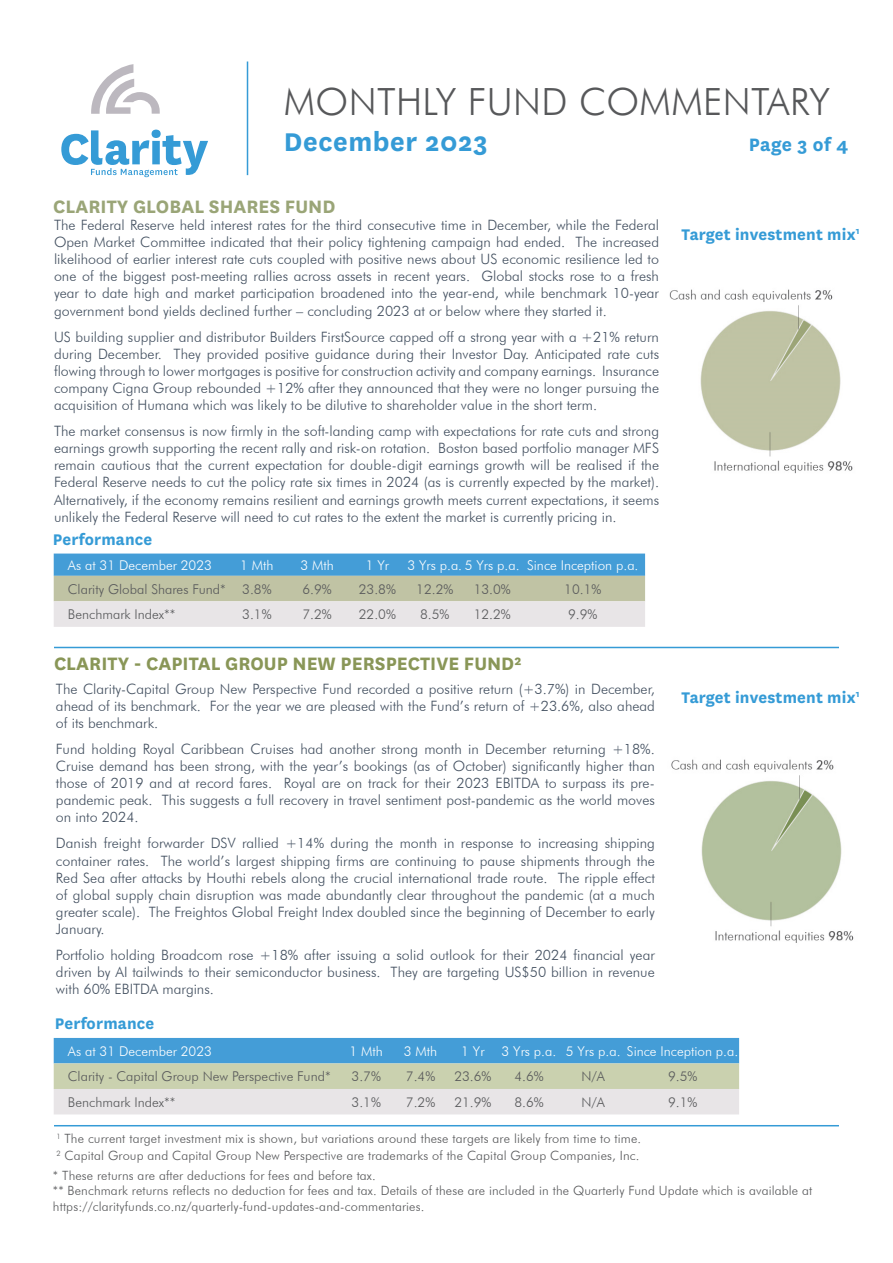
<style>
.page{position:relative;width:893px;height:1263px;background:#fff}
.page>*{position:absolute;margin:0;border:0;box-sizing:border-box;transform-origin:0 0}
.body_copy{font:300 37.5px "Futura BT";letter-spacing:.01em;color:#57585a}
.Sub_headlines{font:700 30px "National";letter-spacing:.02em;color:#359bd6}
.t1{font:700 21px "National";color:#899657}
.t2{font:700 21px "National";color:#9aa577}
.Sub_headlines-2{font:700 21px "National";color:#359bd6}
.t3{font:700 18px "National";letter-spacing:.01em;color:#359bd6}
.t4{font:300 14.25px/17.1px "Futura BT";color:#435060;text-align:justify}
.t5{font:300 13.5px "Futura BT";color:#58595b}
.t6{font:300 13.5px "Futura BT";color:#fff}
.t7{font:300 12.75px/15.3px "Futura BT";letter-spacing:.01em;color:#57585a}
</style>
<div class="page">
<svg style="left:54px;top:553px;width:591px;height:74px;background:#a9c4cb"></svg>
<hr style="left:54px;top:647px;width:785px;height:1px;background:#359bd6">
<svg style="left:91px;top:64px;width:69px;height:50px"></svg>
<svg style="left:61px;top:130px;width:147px;height:47px"></svg>
<hr style="left:247px;top:62px;width:1px;height:113px;background:#359bd6">
<svg style="left:54px;top:1038px;width:685px;height:76px;background:#a7c6ce"></svg>
<hr style="left:54px;top:1125px;width:785px;height:1px;background:#359bd6">
<img style="left:671px;top:759px;width:183px;height:184px">
<img style="left:669px;top:289px;width:184px;height:185px">
<p class="body_copy" style="left:284px;top:79px;width:548px">MONTHLY FUND COMMENTARY</p>
<p class="Sub_headlines" style="left:284px;top:121px;width:206px">December 2023</p>
<p class="Sub_headlines-2" style="left:749px;top:130px;width:101px">Page 3 of 4</p>
<p class="t2" style="left:53px;top:191px;width:284px">CLARITY GLOBAL SHARES FUND</p>
<p class="t4" style="left:54px;top:216px;width:607px">The Federal Reserve held interest rates for the third consecutive time in December, while the Federal Open Market Committee indicated that their policy tightening campaign had ended. The increased likelihood of earlier interest rate cuts coupled with positive news about US economic resilience led to one of the biggest post-meeting rallies across assets in recent years. Global stocks rose to a fresh year to date high and market participation broadened into the year-end, while benchmark 10-year government bond yields declined further – concluding 2023 at or below where they started it.</p>
<p class="t4" style="left:54px;top:328px;width:607px">US building supplier and distributor Builders FirstSource capped off a strong year with a +21% return during December. They provided positive guidance during their Investor Day. Anticipated rate cuts flowing through to lower mortgages is positive for construction activity and company earnings. Insurance company Cigna Group rebounded +12% after they announced that they were no longer pursuing the acquisition of Humana which was likely to be dilutive to shareholder value in the short term.</p>
<p class="t4" style="left:54px;top:422px;width:607px">The market consensus is now firmly in the soft-landing camp with expectations for rate cuts and strong earnings growth supporting the recent rally and risk-on rotation. Boston based portfolio manager MFS remain cautious that the current expectation for double-digit earnings growth will be realised if the Federal Reserve needs to cut the policy rate six times in 2024 (as is currently expected by the market).<br>Alternatively, if the economy remains resilient and earnings growth meets current expectations, it seems unlikely the Federal Reserve will need to cut rates to the extent the market is currently pricing in.</p>
<p class="t3" style="left:53px;top:527px;width:101px">Performance</p>
<p class="t6" style="left:68px;top:557px;width:145px">As at 31 December 2023</p>
<p class="t6" style="left:240px;top:557px;width:35px">1 Mth</p>
<p class="t6" style="left:300px;top:557px;width:35px">3 Mth</p>
<p class="t6" style="left:366px;top:557px;width:25px">1 Yr</p>
<p class="t6" style="left:407px;top:557px;width:114px">3 Yrs p.a. 5 Yrs p.a.</p>
<p class="t6" style="left:527px;top:557px;width:113px">Since Inception p.a.</p>
<p class="t5" style="left:68px;top:581px;width:159px">Clarity Global Shares Fund*</p>
<p class="t5" style="left:242px;top:581px;width:31px">3.8%</p>
<p class="t5" style="left:303px;top:581px;width:31px">6.9%</p>
<p class="t5" style="left:359px;top:581px;width:39px">23.8%</p>
<p class="t5" style="left:416px;top:581px;width:39px">12.2%</p>
<p class="t5" style="left:474px;top:581px;width:39px">13.0%</p>
<p class="t5" style="left:564px;top:581px;width:39px">10.1%</p>
<p class="t5" style="left:68px;top:606px;width:109px">Benchmark Index**</p>
<p class="t5" style="left:242px;top:606px;width:31px">3.1%</p>
<p class="t5" style="left:303px;top:606px;width:31px">7.2%</p>
<p class="t5" style="left:359px;top:606px;width:39px">22.0%</p>
<p class="t5" style="left:420px;top:606px;width:31px">8.5%</p>
<p class="t5" style="left:474px;top:606px;width:39px">12.2%</p>
<p class="t5" style="left:568px;top:606px;width:31px">9.9%</p>
<p class="t1" style="left:54px;top:649px;width:469px">CLARITY - CAPITAL GROUP NEW PERSPECTIVE FUND²</p>
<p class="t4" style="left:56px;top:680px;width:600px">The Clarity-Capital Group New Perspective Fund recorded a positive return (+3.7%) in December, ahead of its benchmark. For the year we are pleased with the Fund’s return of +23.6%, also ahead of its benchmark.</p>
<p class="t4" style="left:56px;top:740px;width:600px">Fund holding Royal Caribbean Cruises had another strong month in December returning +18%.<br>Cruise demand has been strong, with the year’s bookings (as of October) significantly higher than those of 2019 and at record fares. Royal are on track for their 2023 EBITDA to surpass its pre&shy;pandemic peak. This suggests a full recovery in travel sentiment post-pandemic as the world moves on into 2024.</p>
<p class="t4" style="left:56px;top:835px;width:600px">Danish freight forwarder DSV rallied +14% during the month in response to increasing shipping container rates. The world’s largest shipping firms are continuing to pause shipments through the Red Sea after attacks by Houthi rebels along the crucial international trade route. The ripple effect of global supply chain disruption was made abundantly clear throughout the pandemic (at a much greater scale). The Freightos Global Freight Index doubled since the beginning of December to early January.</p>
<p class="t4" style="left:56px;top:946px;width:600px">Portfolio holding Broadcom rose +18% after issuing a solid outlook for their 2024 financial year driven by AI tailwinds to their semiconductor business. They are targeting US$50 billion in revenue with 60% EBITDA margins.</p>
<p class="t3" style="left:55px;top:1010px;width:101px">Performance</p>
<p class="t3" style="left:681px;top:222px;width:179px">Target investment mix<sup>1</sup></p>
<p class="t3" style="left:681px;top:684px;width:179px">Target investment mix<sup>1</sup></p>
<p class="t6" style="left:68px;top:1043px;width:145px">As at 31 December 2023</p>
<p class="t6" style="left:350px;top:1043px;width:35px">1 Mth</p>
<p class="t6" style="left:404px;top:1043px;width:35px">3 Mth</p>
<p class="t6" style="left:461px;top:1043px;width:25px">1 Yr</p>
<p class="t6" style="left:502px;top:1043px;width:56px">3 Yrs p.a.</p>
<p class="t6" style="left:566px;top:1043px;width:56px">5 Yrs p.a.</p>
<p class="t6" style="left:627px;top:1043px;width:113px">Since Inception p.a.</p>
<p class="t5" style="left:68px;top:1068px;width:264px">Clarity - Capital Group New Perspective Fund*</p>
<p class="t5" style="left:352px;top:1068px;width:31px">3.7%</p>
<p class="t5" style="left:406px;top:1068px;width:31px">7.4%</p>
<p class="t5" style="left:454px;top:1068px;width:39px">23.6%</p>
<p class="t5" style="left:514px;top:1068px;width:31px">4.6%</p>
<p class="t5" style="left:581px;top:1068px;width:25px">N/A</p>
<p class="t5" style="left:668px;top:1068px;width:31px">9.5%</p>
<p class="t5" style="left:68px;top:1094px;width:109px">Benchmark Index**</p>
<p class="t5" style="left:352px;top:1094px;width:31px">3.1%</p>
<p class="t5" style="left:406px;top:1094px;width:31px">7.2%</p>
<p class="t5" style="left:454px;top:1094px;width:39px">21.9%</p>
<p class="t5" style="left:514px;top:1094px;width:31px">8.6%</p>
<p class="t5" style="left:581px;top:1094px;width:25px">N/A</p>
<p class="t5" style="left:668px;top:1094px;width:31px">9.1%</p>
<p class="t7" style="left:56px;top:1131px;width:586px"><sup>1</sup> The current target investment mix is shown, but variations around these targets are likely from time to time.</p>
<p class="t7" style="left:56px;top:1148px;width:584px"><sup>2</sup> Capital Group and Capital Group New Perspective are trademarks of the Capital Group Companies, Inc.</p>
<p class="t7" style="left:53px;top:1168px;width:324px">* These returns are after deductions for fees and before tax.</p>
<p class="t7" style="left:53px;top:1183px;width:761px">** Benchmark returns reflects no deduction for fees and tax. Details of these are included in the Quarterly Fund Update which is available at https://clarityfunds.co.nz/quarterly-fund-updates-and-commentaries.</p>
</div>
